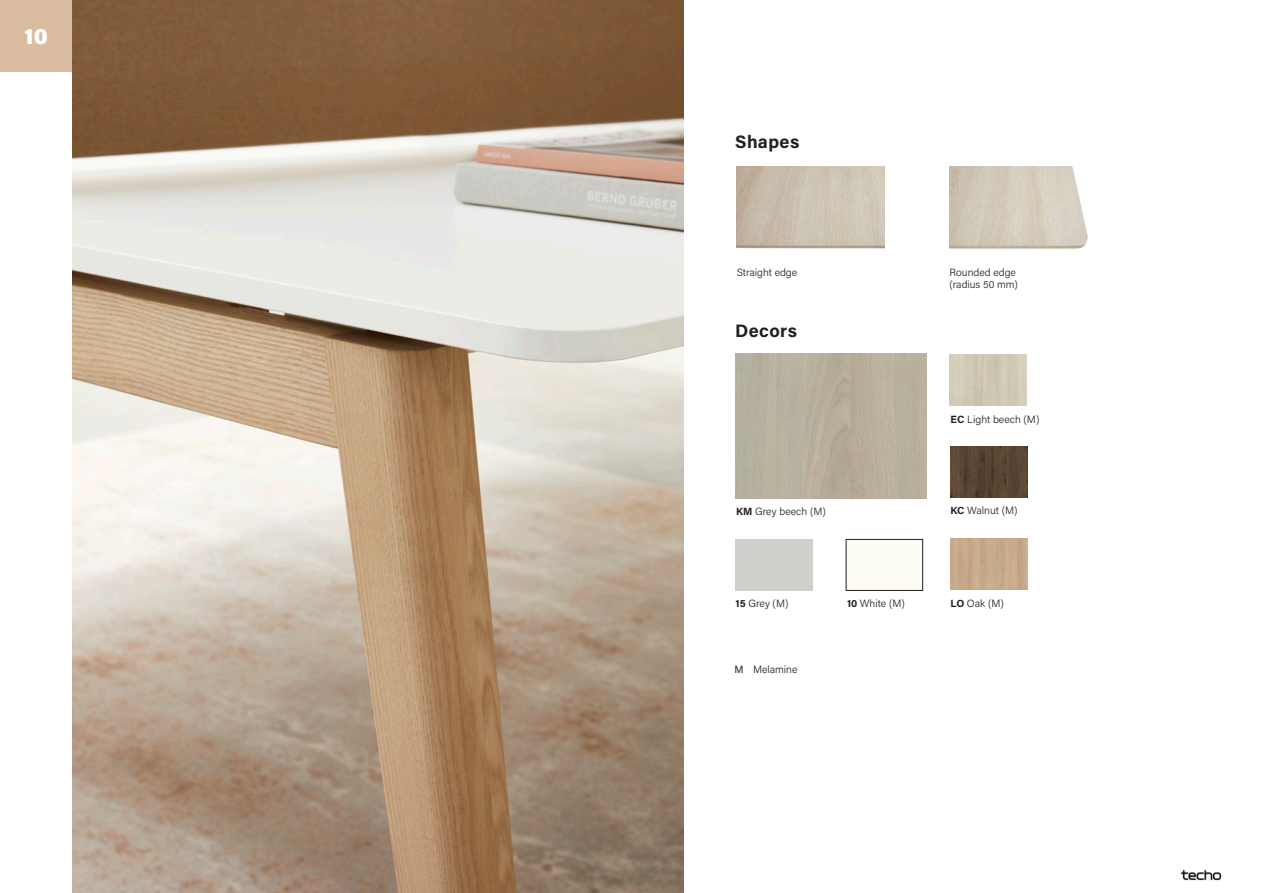
<style>
.page{position:relative;width:1263px;height:893px;background:#fff}
.page>*{position:absolute;margin:0;border:0;box-sizing:border-box;transform-origin:0 0}
.Plat___Din_Light_10{font:900 22.5px "Acumin Pro";color:#fff}
.H3___Din_Demi_12-14{font:700 18px "Acumin Pro";letter-spacing:.02em;color:#231f20}
.Materiaal_boven{font:300 10.5px/12px "Acumin Pro";color:#231f20}
.s1{font-weight:700}
.s2{font-weight:700;font-size:10.35px}
.s3{font-weight:400}
</style>
<div class="page">
<img style="left:1180px;top:869px;width:42px;height:12px">
<img style="left:72px;top:0;width:612px;height:893px">
<div style="left:0;top:0;width:72px;height:72px;background:#d9bb9f"></div>
<img style="left:735px;top:354px;width:192px;height:144px">
<div style="left:846px;top:539px;width:77px;height:51px;border:1px solid #231f20"></div>
<img style="left:950px;top:539px;width:77px;height:51px">
<img style="left:950px;top:446px;width:77px;height:51px">
<img style="left:736px;top:167px;width:149px;height:82px">
<img style="left:949px;top:167px;width:139px;height:82px">
<p class="Plat___Din_Light_10" style="left:24px;top:20px;width:25px">10</p>
<p class="H3___Din_Demi_12-14" style="left:735px;top:129px;width:66px">Shapes</p>
<p class="Materiaal_boven" style="left:737px;top:266px;width:62px">Straight edge</p>
<p class="Materiaal_boven" style="left:949px;top:266px;width:70px">Rounded edge (radius 50 mm)</p>
<p class="H3___Din_Demi_12-14" style="left:735px;top:318px;width:63px">Decors</p>
<p class="Materiaal_boven" style="left:736px;top:505px;width:91px"><span class="s1">KM</span> Grey beech (M)</p>
<p class="Materiaal_boven" style="left:950px;top:413px;width:90px"><span class="s1">EC</span> Light beech (M)</p>
<p class="Materiaal_boven" style="left:950px;top:504px;width:69px"><span class="s2">KC</span> Walnut (M)</p>
<p class="Materiaal_boven" style="left:736px;top:597px;width:54px"><span class="s1">15</span> Grey (M)</p>
<p class="Materiaal_boven" style="left:734px;top:663px;width:65px"><span class="s3">M</span> Melamine</p>
<p class="Materiaal_boven" style="left:847px;top:597px;width:59px"><span class="s1">10</span> White (M)</p>
<p class="Materiaal_boven" style="left:950px;top:597px;width:55px"><span class="s2">LO</span> Oak (M)</p>
</div>
